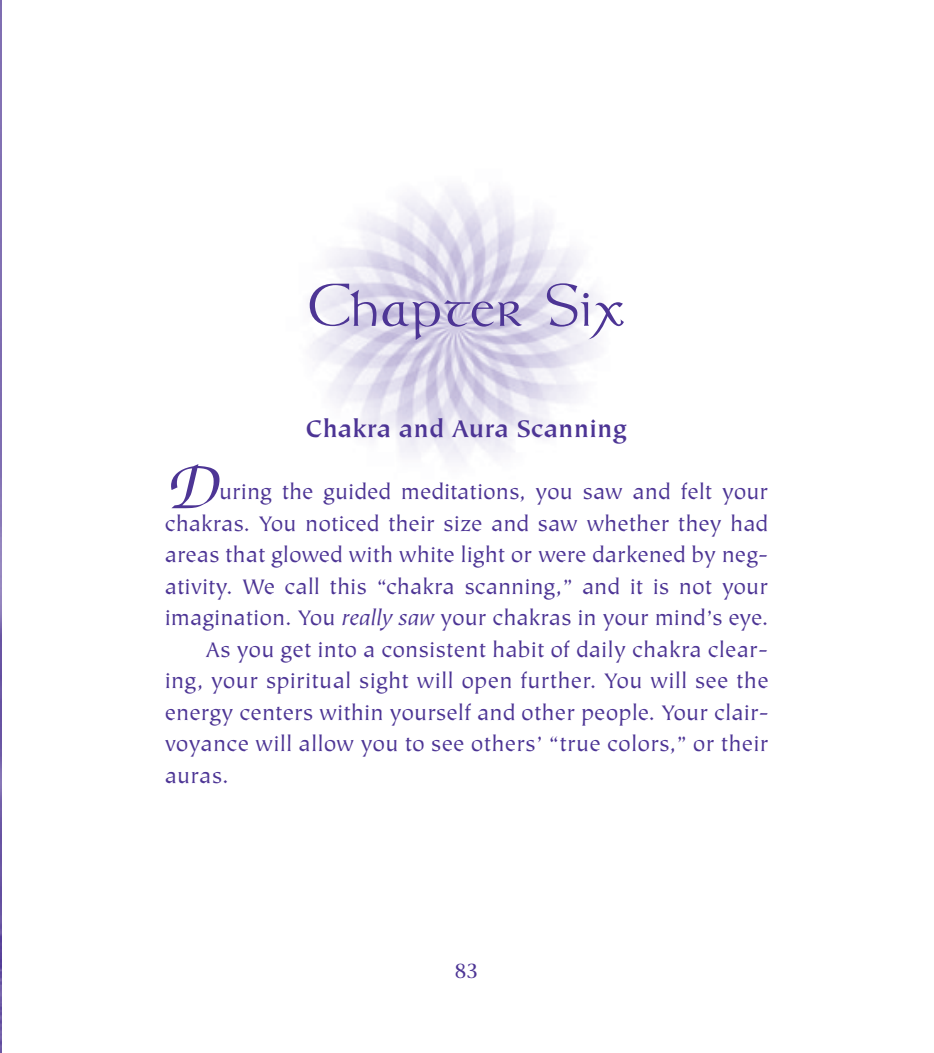
<style>
.page{position:relative;width:934px;height:1053px;background:#fff}
.page>*{position:absolute;margin:0;border:0;box-sizing:border-box;transform-origin:0 0}
.t1{font:81px "Moravian";color:#4d3595}
.t2{font:italic 500 72px "Zapf Chancery CSATT";color:#4d3595}
.t3{font:700 27px "Tiepolo";color:#4d3595}
.t4{font:23.62px "Tiepolo";color:#4d3595}
.t5{font:20.25px "Stone Serif";color:#4d3595}
.s1{font-style:italic}
</style>
<div class="page">
<img style="left:311px;top:187px;width:287px;height:275px">
<img style="left:0;top:0;width:2px;height:1053px">
<h1 class="t1" style="left:305px;top:250px;width:323px">Chapter Six</h1>
<p class="t3" style="left:306px;top:418px;width:323px">Chakra and Aura Scanning</p>
<h2 class="t2" style="left:165px;top:441px;width:52px">D</h2>
<p class="t4" style="left:219px;top:483px;width:550px">uring the guided meditations, you saw and felt your</p>
<p class="t4" style="left:165px;top:514px;width:604px">chakras. You noticed their size and saw whether they had</p>
<p class="t4" style="left:165px;top:546px;width:604px">areas that glowed with white light or were darkened by neg-</p>
<p class="t4" style="left:165px;top:577px;width:604px">ativity. We call this “chakra scanning,” and it is not your</p>
<p class="t4" style="left:165px;top:609px;width:604px">imagination. You <span class="s1">really saw</span> your chakras in your mind’s eye.</p>
<p class="t4" style="left:205px;top:640px;width:564px">As you get into a consistent habit of daily chakra clear-</p>
<p class="t4" style="left:165px;top:672px;width:605px">ing, your spiritual sight will open further. You will see the</p>
<p class="t4" style="left:165px;top:703px;width:605px">energy centers within yourself and other people. Your clair-</p>
<p class="t4" style="left:165px;top:735px;width:605px">voyance will allow you to see others’ “true colors,” or their</p>
<p class="t4" style="left:165px;top:766px;width:65px">auras.</p>
<p class="t5" style="left:455px;top:963px;width:25px">83</p>
</div>
